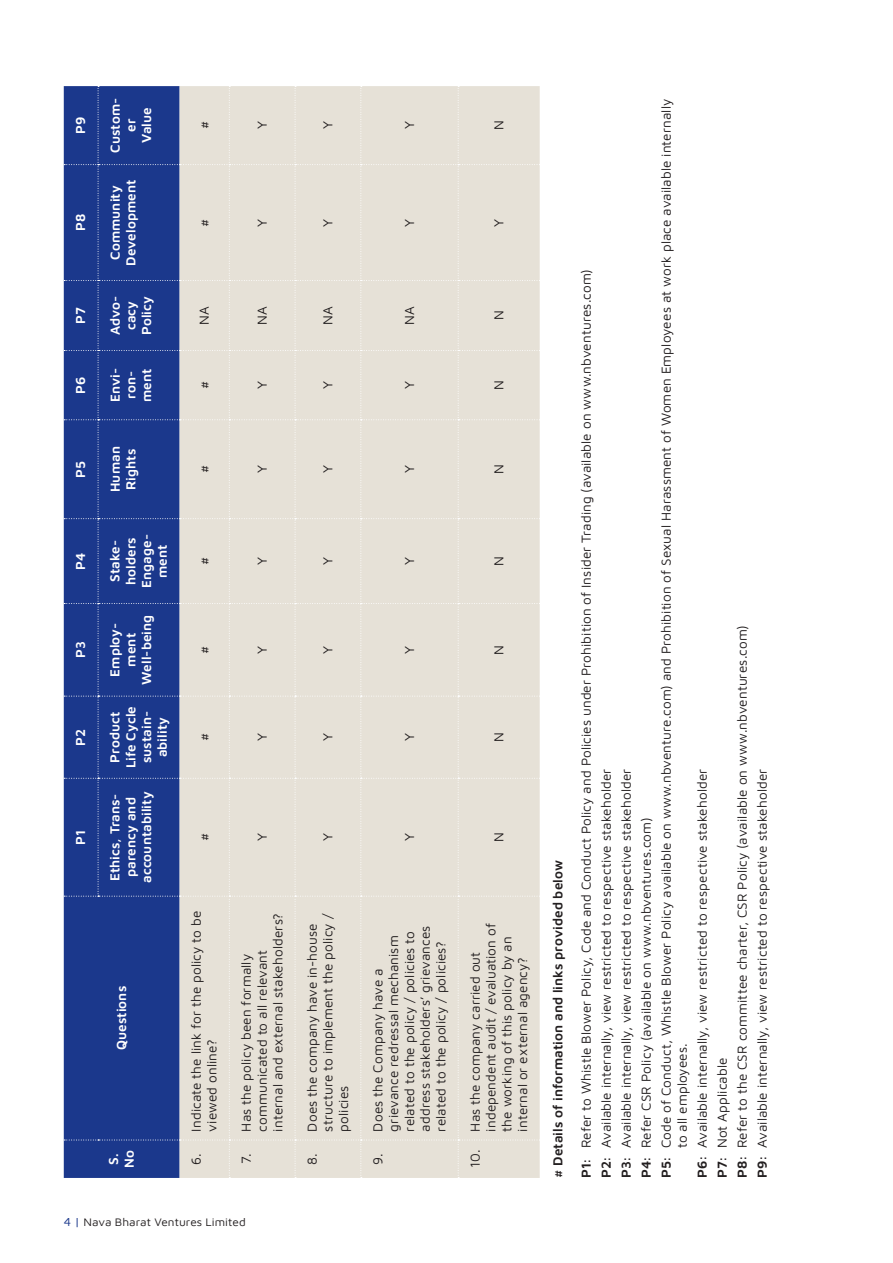
<style>
.page{position:relative;width:893px;height:1263px;background:#fff}
.page>*{position:absolute;margin:0;border:0;box-sizing:border-box;transform-origin:0 0}
.t1{font:13.5px/15.8px "Maven Pro";letter-spacing:.01em;color:#231f20}
.t2{font:600 13.5px/15.8px "Maven Pro";letter-spacing:.005em;color:#fff;text-align:center}
.t3{font:11.25px "Maven Pro";letter-spacing:.005em;color:#231f20;scale:1.05 1}
.s1{font-weight:600}
.s2{font-size:12px;color:#1b388c}
</style>
<div class="page">
<svg style="left:64px;top:86px;width:476px;height:1092px;background:#b5b8c5"></svg>
<p class="t2" style="left:72px;top:134px;width:19px;rotate:-90deg">P9</p>
<p class="t2" style="left:106px;top:153px;width:56px;rotate:-90deg">Custom&shy;er<br>Value</p>
<p class="t1" style="left:195px;top:129px;width:9px;rotate:-90deg">#</p>
<p class="t2" style="left:72px;top:231px;width:19px;rotate:-90deg">P8</p>
<p class="t2" style="left:106px;top:266px;width:87px;rotate:-90deg">Community<br>Development</p>
<p class="t1" style="left:195px;top:227px;width:9px;rotate:-90deg">#</p>
<p class="t2" style="left:72px;top:324px;width:18px;rotate:-90deg">P7</p>
<p class="t2" style="left:106px;top:335px;width:41px;rotate:-90deg">Advo&shy;cacy<br>Policy</p>
<p class="t1" style="left:195px;top:325px;width:20px;rotate:-90deg">NA</p>
<p class="t2" style="left:72px;top:394px;width:19px;rotate:-90deg">P6</p>
<p class="t2" style="left:106px;top:402px;width:35px;text-align:left;rotate:-90deg">Envi&shy;ron&shy;ment</p>
<p class="t1" style="left:195px;top:389px;width:9px;rotate:-90deg">#</p>
<p class="t2" style="left:72px;top:478px;width:18px;rotate:-90deg">P5</p>
<p class="t2" style="left:106px;top:492px;width:47px;text-align:left;rotate:-90deg">Human<br>Rights</p>
<p class="t1" style="left:195px;top:473px;width:9px;rotate:-90deg">#</p>
<p class="t2" style="left:72px;top:569px;width:18px;rotate:-90deg">P4</p>
<p class="t2" style="left:106px;top:588px;width:55px;rotate:-90deg">Stake&shy;holders<br>Engage&shy;ment</p>
<p class="t1" style="left:195px;top:565px;width:9px;rotate:-90deg">#</p>
<p class="t2" style="left:72px;top:658px;width:18px;rotate:-90deg">P3</p>
<p class="t2" style="left:106px;top:685px;width:71px;rotate:-90deg">Employ&shy;ment<br>Well-being</p>
<p class="t1" style="left:195px;top:654px;width:9px;rotate:-90deg">#</p>
<p class="t2" style="left:72px;top:746px;width:18px;rotate:-90deg">P2</p>
<p class="t2" style="left:106px;top:768px;width:64px;rotate:-90deg">Product<br>Life Cycle sustain&shy;ability</p>
<p class="t1" style="left:195px;top:741px;width:9px;rotate:-90deg">#</p>
<p class="t2" style="left:72px;top:845px;width:17px;rotate:-90deg">P1</p>
<p class="t2" style="left:106px;top:883px;width:93px;rotate:-90deg">Ethics, Trans&shy;parency and accountability</p>
<p class="t1" style="left:195px;top:841px;width:9px;rotate:-90deg">#</p>
<p class="t2" style="left:113px;top:1050px;width:66px;rotate:-90deg">Questions</p>
<p class="t2" style="left:105px;top:1168px;width:19px;text-align:left;rotate:-90deg">S.<br>No</p>
<p class="t1" style="left:188px;top:1131px;width:222px;text-indent:-33px;rotate:-90deg">6. Indicate the link for the policy to be viewed online?</p>
<p class="t1" style="left:253px;top:129px;width:10px;rotate:-90deg">Y</p>
<p class="t1" style="left:253px;top:227px;width:10px;rotate:-90deg">Y</p>
<p class="t1" style="left:253px;top:325px;width:20px;rotate:-90deg">NA</p>
<p class="t1" style="left:253px;top:389px;width:10px;rotate:-90deg">Y</p>
<p class="t1" style="left:253px;top:473px;width:10px;rotate:-90deg">Y</p>
<p class="t1" style="left:253px;top:565px;width:10px;rotate:-90deg">Y</p>
<p class="t1" style="left:253px;top:654px;width:10px;rotate:-90deg">Y</p>
<p class="t1" style="left:253px;top:741px;width:10px;rotate:-90deg">Y</p>
<p class="t1" style="left:253px;top:841px;width:10px;rotate:-90deg">Y</p>
<p class="t1" style="left:238px;top:1131px;width:220px;text-indent:-33px;rotate:-90deg">7. Has the policy been formally communicated to all relevant internal and external stakeholders?</p>
<p class="t1" style="left:319px;top:129px;width:10px;rotate:-90deg">Y</p>
<p class="t1" style="left:401px;top:129px;width:10px;rotate:-90deg">Y</p>
<p class="t1" style="left:490px;top:130px;width:11px;rotate:-90deg">N</p>
<p class="t1" style="left:319px;top:227px;width:10px;rotate:-90deg">Y</p>
<p class="t1" style="left:401px;top:227px;width:10px;rotate:-90deg">Y</p>
<p class="t1" style="left:490px;top:227px;width:10px;rotate:-90deg">Y</p>
<p class="t1" style="left:319px;top:325px;width:20px;rotate:-90deg">NA</p>
<p class="t1" style="left:401px;top:325px;width:20px;rotate:-90deg">NA</p>
<p class="t1" style="left:490px;top:320px;width:11px;rotate:-90deg">N</p>
<p class="t1" style="left:319px;top:389px;width:10px;rotate:-90deg">Y</p>
<p class="t1" style="left:401px;top:389px;width:10px;rotate:-90deg">Y</p>
<p class="t1" style="left:490px;top:390px;width:11px;rotate:-90deg">N</p>
<p class="t1" style="left:319px;top:473px;width:10px;rotate:-90deg">Y</p>
<p class="t1" style="left:401px;top:473px;width:10px;rotate:-90deg">Y</p>
<p class="t1" style="left:490px;top:474px;width:11px;rotate:-90deg">N</p>
<p class="t1" style="left:319px;top:565px;width:10px;rotate:-90deg">Y</p>
<p class="t1" style="left:401px;top:565px;width:10px;rotate:-90deg">Y</p>
<p class="t1" style="left:490px;top:566px;width:11px;rotate:-90deg">N</p>
<p class="t1" style="left:319px;top:654px;width:10px;rotate:-90deg">Y</p>
<p class="t1" style="left:401px;top:654px;width:10px;rotate:-90deg">Y</p>
<p class="t1" style="left:490px;top:655px;width:11px;rotate:-90deg">N</p>
<p class="t1" style="left:319px;top:741px;width:10px;rotate:-90deg">Y</p>
<p class="t1" style="left:401px;top:741px;width:10px;rotate:-90deg">Y</p>
<p class="t1" style="left:490px;top:742px;width:11px;rotate:-90deg">N</p>
<p class="t1" style="left:319px;top:841px;width:10px;rotate:-90deg">Y</p>
<p class="t1" style="left:401px;top:841px;width:10px;rotate:-90deg">Y</p>
<p class="t1" style="left:490px;top:842px;width:11px;rotate:-90deg">N</p>
<p class="t1" style="left:303px;top:1131px;width:219px;text-indent:-33px;rotate:-90deg">8. Does the company have in-house structure to implement the policy / policies</p>
<p class="t1" style="left:369px;top:1131px;width:207px;text-indent:-33px;rotate:-90deg">9. Does the Company have a grievance redressal mechanism related to the policy / policies to address stakeholders’ grievances related to the policy / policies?</p>
<p class="t1" style="left:466px;top:1131px;width:210px;text-indent:-37px;rotate:-90deg">10. Has the company carried out independent audit / evaluation of the working of this policy by an internal or external agency?</p>
<p class="t1" style="left:595px;top:1178px;width:1081px;line-height:20px;rotate:-90deg"><span class="s1">P2:</span> Available internally, view restricted to respective stakeholder<br><span class="s1">P3:</span> Available internally, view restricted to respective stakeholder<br><span class="s1">P4:</span> Refer CSR Policy (available on www.nbventures.com)<br><span class="s1">P5:</span> Code of Conduct, Whistle Blower Policy available on www.nbventure.com) and Prohibition of Sexual Harassment of Women Employees at work place available internally</p>
<p class="t1" style="left:543px;top:1178px;width:910px;line-height:28.5px;rotate:-90deg"><span class="s1"># Details of information and links provided below<br>P1:</span> Refer to Whistle Blower Policy, Code and Conduct Policy and Policies under Prohibition of Insider Trading (available on www.nbventures.com)</p>
<p class="t1" style="left:671px;top:1178px;width:554px;line-height:20px;text-indent:30px;rotate:-90deg">to all employees.<br><span class="s1">P6:</span> Available internally, view restricted to respective stakeholder<br><span class="s1">P7:</span> Not Applicable<br><span class="s1">P8:</span> Refer to the CSR committee charter, CSR Policy (available on www.nbventures.com)<br><span class="s1">P9:</span> Available internally, view restricted to respective stakeholder</p>
<p class="t3" style="left:64px;top:1214px;width:175px"><span class="s2">4 |</span> Nava Bharat Ventures Limited</p>
</div>
